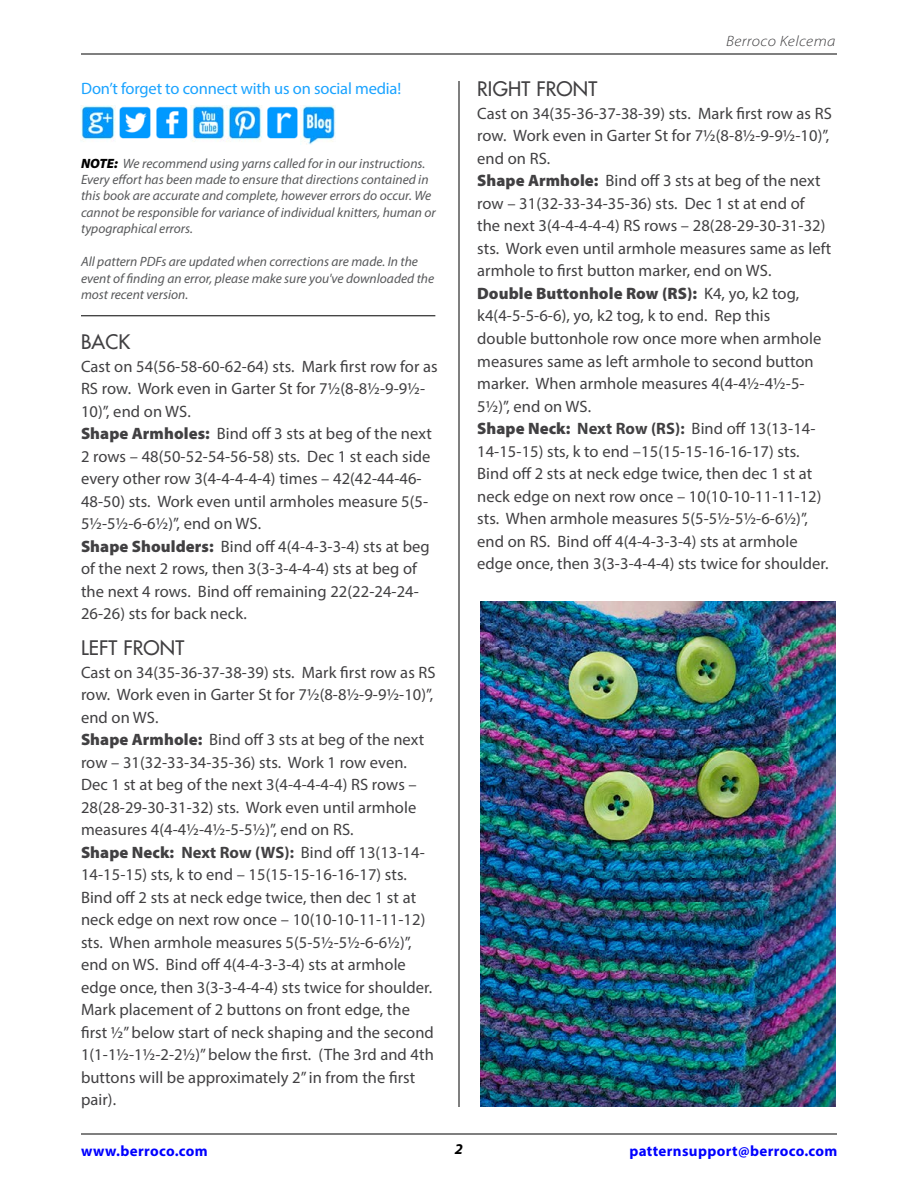
<style>
.page{position:relative;width:918px;height:1188px;background:#fff}
.page>*{position:absolute;margin:0;border:0;box-sizing:border-box;transform-origin:0 0}
.t1{font:19.5px "Futura";letter-spacing:.01em;color:#414042}
.t2{font:16.5px/22.5px "Myriad Pro";letter-spacing:.005em;color:#414042}
.t3{font:16.5px "Myriad Pro";letter-spacing:-.01em;color:#1aa3ff}
.t4{font:700 15px "Myriad Pro";letter-spacing:.025em;color:#00f}
.t5{font:italic 300 15px "Myriad Pro";letter-spacing:.025em;color:#414042;scale:1.1 1}
.t6{font:italic 700 15px "Myriad Pro";color:#000}
.t7{font:italic 13.5px/16.5px "Myriad Pro";color:#58595b}
.s1{font-weight:900;color:#000}
.s2{font-weight:900}
.s3{font-weight:700}
</style>
<div class="page">
<hr style="left:81px;top:316px;width:354px;height:1px;background:#000">
<hr style="left:81px;top:1134px;width:756px;height:1px;background:#000">
<hr style="left:81px;top:54px;width:756px;height:1px;background:#000">
<hr style="left:459px;top:81px;width:1px;height:1026px;background:#000">
<img style="left:480px;top:602px;width:356px;height:505px">
<img style="left:81px;top:106px;width:255px;height:38px">
<p class="t3" style="left:81px;top:78px;width:322px">Don’t forget to connect with us on social media!</p>
<p class="t7" style="left:81px;top:155px;width:356px"><span class="s1">NOTE:</span> We recommend using yarns called for in our instructions.<br>Every effort has been made to ensure that directions contained in this book are accurate and complete, however errors do occur. We cannot be responsible for variance of individual knitters, human or typographical errors.</p>
<p class="t7" style="left:81px;top:253px;width:355px">All pattern PDFs are updated when corrections are made. In the event of finding an error, please make sure you've downloaded the most recent version.</p>
<p class="t1" style="left:81px;top:329px;width:51px">BACK</p>
<p class="t2" style="left:81px;top:355px;width:358px">Cast on 54(56-58-60-62-64) sts. Mark first row for as RS row. Work even in Garter St for 7½(8-8½-9-9½- 10)”, end on WS.<br><span class="s2">Shape Armholes:</span> Bind off 3 sts at beg of the next 2 rows – 48(50-52-54-56-58) sts. Dec 1 st each side every other row 3(4-4-4-4-4) times – 42(42-44-46- 48-50) sts. Work even until armholes measure 5(5- 5½-5½-6-6½)”, end on WS.<br><span class="s2">Shape Shoulders:</span> Bind off 4(4-4-3-3-4) sts at beg of the next 2 rows, then 3(3-3-4-4-4) sts at beg of the next 4 rows. Bind off remaining 22(22-24-24- 26-26) sts for back neck.</p>
<p class="t1" style="left:81px;top:635px;width:105px">LEFT FRONT</p>
<p class="t2" style="left:81px;top:661px;width:356px">Cast on 34(35-36-37-38-39) sts. Mark first row as RS row. Work even in Garter St for 7½(8-8½-9-9½-10)”, end on WS.<br><span class="s2">Shape Armhole:</span> Bind off 3 sts at beg of the next row – 31(32-33-34-35-36) sts. Work 1 row even.<br>Dec 1 st at beg of the next 3(4-4-4-4-4) RS rows – 28(28-29-30-31-32) sts. Work even until armhole measures 4(4-4½-4½-5-5½)”, end on RS.<br><span class="s2">Shape Neck:</span> <span class="s3">Next Row (WS):</span> Bind off 13(13-14- 14-15-15) sts, k to end – 15(15-15-16-16-17) sts.<br>Bind off 2 sts at neck edge twice, then dec 1 st at neck edge on next row once – 10(10-10-11-11-12) sts. When armhole measures 5(5-5½-5½-6-6½)”, end on WS. Bind off 4(4-4-3-3-4) sts at armhole edge once, then 3(3-3-4-4-4) sts twice for shoulder.<br>Mark placement of 2 buttons on front edge, the first ½” below start of neck shaping and the second 1(1-1½-1½-2-2½)” below the first. (The 3rd and 4th buttons will be approximately 2” in from the first pair).</p>
<p class="t5" style="left:726px;top:32px;width:101px">Berroco Kelcema</p>
<p class="t1" style="left:477px;top:77px;width:122px">RIGHT FRONT</p>
<p class="t2" style="left:477px;top:102px;width:356px">Cast on 34(35-36-37-38-39) sts. Mark first row as RS row. Work even in Garter St for 7½(8-8½-9-9½-10)”, end on RS.<br><span class="s2">Shape Armhole:</span> Bind off 3 sts at beg of the next row – 31(32-33-34-35-36) sts. Dec 1 st at end of the next 3(4-4-4-4-4) RS rows – 28(28-29-30-31-32) sts. Work even until armhole measures same as left armhole to first button marker, end on WS.<br><span class="s2">Double Buttonhole Row (RS):</span> K4, yo, k2 tog, k4(4-5-5-6-6), yo, k2 tog, k to end. Rep this<br>double buttonhole row once more when armhole measures same as left armhole to second button marker. When armhole measures 4(4-4½-4½-5- 5½)”, end on WS.<br><span class="s2">Shape Neck:</span> <span class="s3">Next Row (RS):</span> Bind off 13(13-14- 14-15-15) sts, k to end –15(15-15-16-16-17) sts.<br>Bind off 2 sts at neck edge twice, then dec 1 st at neck edge on next row once – 10(10-10-11-11-12) sts. When armhole measures 5(5-5½-5½-6-6½)”, end on RS. Bind off 4(4-4-3-3-4) sts at armhole edge once, then 3(3-3-4-4-4) sts twice for shoulder.</p>
<p class="t4" style="left:81px;top:1141px;width:128px">www.berroco.com</p>
<p class="t6" style="left:455px;top:1139px;width:10px">2</p>
<p class="t4" style="left:629px;top:1141px;width:210px">patternsupport@berroco.com</p>
</div>
